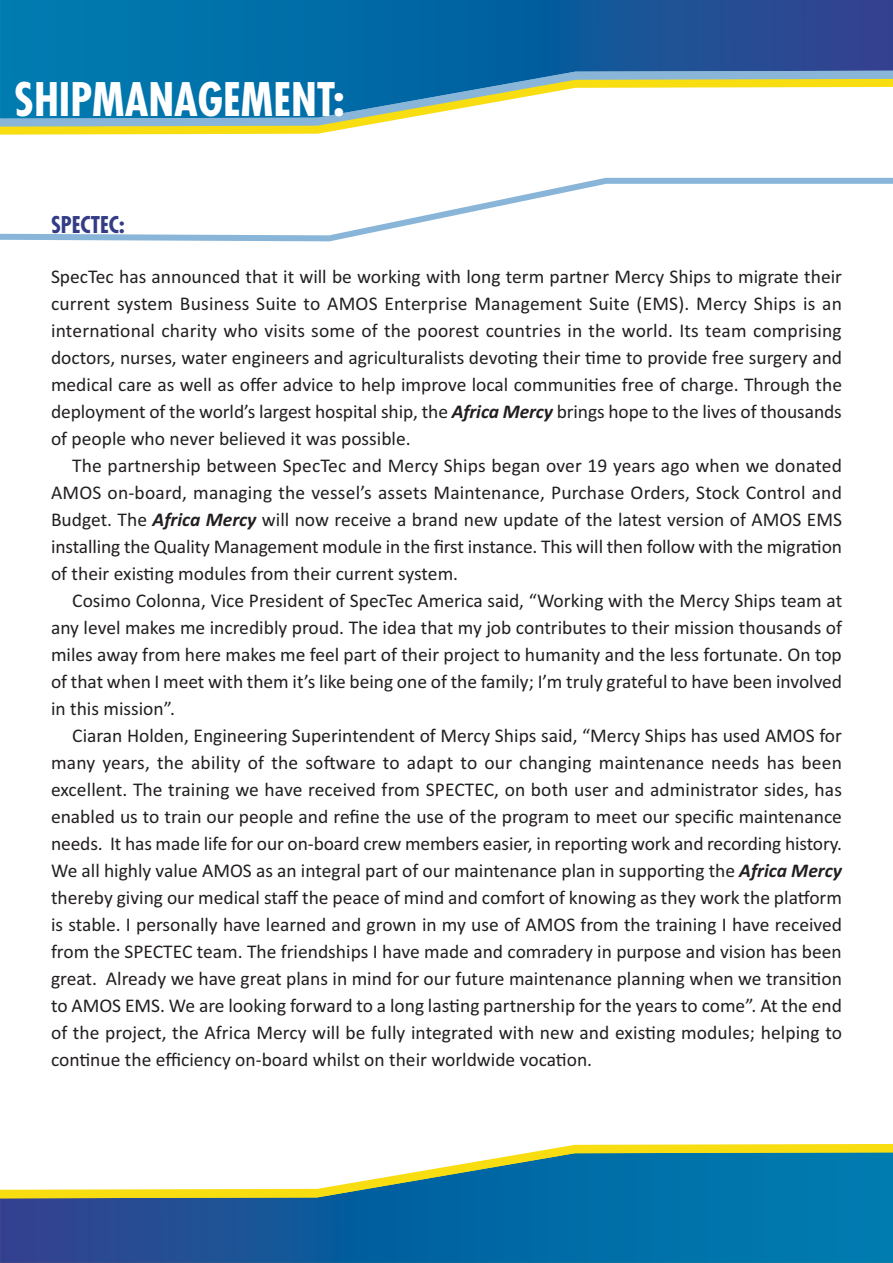
<style>
.page{position:relative;width:893px;height:1263px;background:#fff}
.page>*{position:absolute;margin:0;border:0;box-sizing:border-box;transform-origin:0 0}
.t1{font:700 condensed 45px "Futura";color:#fff}
.t2{font:700 condensed 22.5px "Futura";color:#343c86}
.t3{font:19.5px/27px "Calibri";color:#231f20;text-align:justify}
.s1{font-weight:700;font-style:italic}
</style>
<div class="page">
<svg style="left:533px;top:1144px;width:360px;height:8px;background:#f8e02a"></svg>
<svg style="left:0;top:1152px;width:893px;height:111px"></svg>
<svg style="left:0;top:127px;width:355px;height:8px;background:#f9e235"></svg>
<svg style="left:0;top:119px;width:400px;height:8px;background:#a5c1b2"></svg>
<svg style="left:0;top:0;width:893px;height:119px;background:#3680aa"></svg>
<svg style="left:0;top:177px;width:893px;height:65px"></svg>
<h1 class="t1" style="left:14px;top:80px;width:332px">SHIPMANAGEMENT:</h1>
<p class="t2" style="left:51px;top:215px;width:75px">SPECTEC:</p>
<p class="t3" style="left:51px;top:265px;width:793px">SpecTec has announced that it will be working with long term partner Mercy Ships to migrate their current system Business Suite to AMOS Enterprise Management Suite (EMS). Mercy Ships is an international charity who visits some of the poorest countries in the world. Its team comprising doctors, nurses, water engineers and agriculturalists devoting their time to provide free surgery and medical care as well as offer advice to help improve local communities free of charge. Through the deployment of the world’s largest hospital ship, the <span class="s1">Africa Mercy</span> brings hope to the lives of thousands of people who never believed it was possible.</p>
<p class="t3" style="left:51px;top:454px;width:792px;text-indent:21px">The partnership between SpecTec and Mercy Ships began over 19 years ago when we donated AMOS on-board, managing the vessel’s assets Maintenance, Purchase Orders, Stock Control and Budget. The <span class="s1">Africa Mercy</span> will now receive a brand new update of the latest version of AMOS EMS installing the Quality Management module in the first instance. This will then follow with the migration of their existing modules from their current system.</p>
<p class="t3" style="left:51px;top:589px;width:793px;text-indent:21px">Cosimo Colonna, Vice President of SpecTec America said, “Working with the Mercy Ships team at any level makes me incredibly proud. The idea that my job contributes to their mission thousands of miles away from here makes me feel part of their project to humanity and the less fortunate. On top of that when I meet with them it’s like being one of the family; I’m truly grateful to have been involved in this mission”.</p>
<p class="t3" style="left:51px;top:724px;width:793px;text-indent:21px">Ciaran Holden, Engineering Superintendent of Mercy Ships said, “Mercy Ships has used AMOS for many years, the ability of the software to adapt to our changing maintenance needs has been excellent. The training we have received from SPECTEC, on both user and administrator sides, has enabled us to train our people and refine the use of the program to meet our specific maintenance needs. It has made life for our on-board crew members easier, in reporting work and recording history.<br>We all highly value AMOS as an integral part of our maintenance plan in supporting the <span class="s1">Africa Mercy </span>thereby giving our medical staff the peace of mind and comfort of knowing as they work the platform is stable. I personally have learned and grown in my use of AMOS from the training I have received from the SPECTEC team. The friendships I have made and comradery in purpose and vision has been great. Already we have great plans in mind for our future maintenance planning when we transition to AMOS EMS. We are looking forward to a long lasting partnership for the years to come”. At the end of the project, the Africa Mercy will be fully integrated with new and existing modules; helping to continue the efficiency on-board whilst on their worldwide vocation.</p>
</div>
